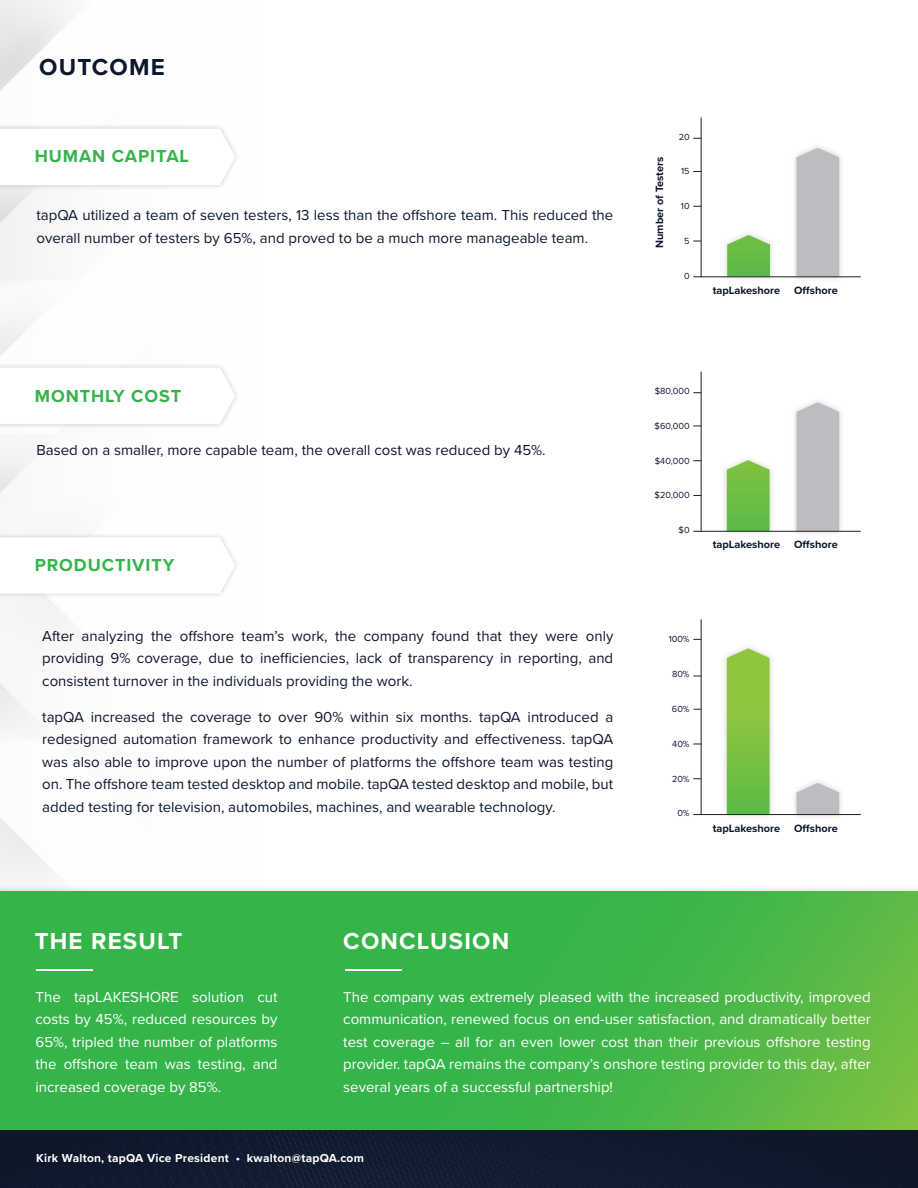
<style>
.page{position:relative;width:918px;height:1188px;background:#fff}
.page>*{position:absolute;margin:0;border:0;box-sizing:border-box;transform-origin:0 0}
.t1{font:700 24px "Proxima Nova";letter-spacing:.05em;color:#fff}
.t2{font:700 24px "Proxima Nova";letter-spacing:.05em;color:#0d182f}
.t3{font:700 18px "Proxima Nova";letter-spacing:.05em;color:#35b44a}
.t4{font:15px/22.5px "Proxima Nova";color:#0d182f;text-align:justify}
.t5{font:15px/22.5px "Proxima Nova";color:#fff;text-align:justify}
.t6{font:700 12px "Proxima Nova";letter-spacing:.02em;color:#fff}
.t7{font:700 10.95px "Proxima Nova";color:#0d182f}
.t8{font:9.15px "Proxima Nova";color:#0d182f}
</style>
<div class="page">
<img style="left:0;top:0;width:70px;height:880px">
<div style="left:0;top:1137px;width:918px;height:51px;background:#101a2f"></div>
<div style="left:0;top:884px;width:918px;height:253px;background:#231f20;opacity:.2"></div>
<svg style="left:0;top:892px;width:918px;height:238px;background:#3eb549"></svg>
<hr style="left:36px;top:969px;width:57px;height:1px;background:#fff">
<hr style="left:345px;top:970px;width:56px;height:1px;background:#fff">
<div style="left:0;top:124px;width:240px;height:66px;background:#231f20;opacity:.2"></div>
<svg style="left:0;top:129px;width:235px;height:56px"></svg>
<div style="left:0;top:362px;width:240px;height:67px;background:#f2f2f2"></div>
<div style="left:0;top:368px;width:235px;height:56px;background:#fff"></div>
<div style="left:0;top:532px;width:240px;height:66px;background:#231f20;opacity:.2"></div>
<svg style="left:0;top:537px;width:235px;height:57px"></svg>
<div style="left:791px;top:396px;width:54px;height:141px;background:#231f20;opacity:.2"></div>
<svg style="left:796px;top:402px;width:43px;height:129px;background:#bebfc2"></svg>
<hr style="left:701px;top:372px;width:1px;height:160px;background:#231f20">
<div style="left:721px;top:454px;width:54px;height:83px;background:#231f20;opacity:.2"></div>
<svg style="left:727px;top:460px;width:43px;height:71px;background:#76c151"></svg>
<hr style="left:693px;top:531px;width:168px;height:1px;background:#231f20">
<div style="left:791px;top:777px;width:54px;height:43px;background:#231f20;opacity:.2"></div>
<svg style="left:796px;top:783px;width:43px;height:31px"></svg>
<hr style="left:701px;top:619px;width:1px;height:196px;background:#231f20">
<div style="left:721px;top:642px;width:54px;height:178px;background:#231f20;opacity:.2"></div>
<svg style="left:727px;top:648px;width:43px;height:166px;background:#83c447"></svg>
<hr style="left:693px;top:814px;width:168px;height:1px;background:#231f20">
<div style="left:791px;top:142px;width:54px;height:141px;background:#231f20;opacity:.2"></div>
<div style="left:796px;top:148px;width:43px;height:129px;background:#bcbdc0"></div>
<hr style="left:701px;top:117px;width:1px;height:160px;background:#231f20">
<div style="left:721px;top:229px;width:55px;height:54px;background:#231f20;opacity:.2"></div>
<svg style="left:727px;top:235px;width:43px;height:42px;background:#74bf5a"></svg>
<hr style="left:693px;top:277px;width:168px;height:1px;background:#231f20">
<p class="t2" style="left:39px;top:49px;width:127px">OUTCOME</p>
<p class="t3" style="left:35px;top:143px;width:156px">HUMAN CAPITAL</p>
<p class="t4" style="left:36px;top:204px;width:578px">tapQA utilized a team of seven testers, 13 less than the offshore team. This reduced the overall number of testers by 65%, and proved to be a much more manageable team.</p>
<p class="t3" style="left:35px;top:383px;width:148px">MONTHLY COST</p>
<p class="t4" style="left:36px;top:438px;width:511px">Based on a smaller, more capable team, the overall cost was reduced by 45%.</p>
<p class="t3" style="left:35px;top:551px;width:141px">PRODUCTIVITY</p>
<p class="t4" style="left:42px;top:624px;width:573px">After analyzing the offshore team’s work, the company found that they were only providing 9% coverage, due to inefficiencies, lack of transparency in reporting, and consistent turnover in the individuals providing the work.</p>
<p class="t4" style="left:42px;top:705px;width:573px">tapQA increased the coverage to over 90% within six months. tapQA introduced a redesigned automation framework to enhance productivity and effectiveness. tapQA was also able to improve upon the number of platforms the offshore team was testing on. The offshore team tested desktop and mobile. tapQA tested desktop and mobile, but added testing for television, automobiles, machines, and wearable technology.</p>
<p class="t1" style="left:35px;top:924px;width:149px">THE RESULT</p>
<p class="t1" style="left:343px;top:924px;width:167px">CONCLUSION</p>
<p class="t7" style="left:651px;top:248px;width:93px;rotate:-90deg">Number of Testers</p>
<p class="t8" style="left:679px;top:130px;width:12px">20</p>
<p class="t8" style="left:681px;top:164px;width:10px">15</p>
<p class="t8" style="left:681px;top:199px;width:10px">10</p>
<p class="t8" style="left:684px;top:234px;width:7px">5</p>
<p class="t8" style="left:684px;top:269px;width:7px">0</p>
<p class="t7" style="left:713px;top:282px;width:69px">tapLakeshore</p>
<p class="t7" style="left:794px;top:282px;width:45px">Offshore</p>
<p class="t8" style="left:655px;top:384px;width:36px">$80,000</p>
<p class="t8" style="left:655px;top:419px;width:37px">$60,000</p>
<p class="t8" style="left:655px;top:454px;width:36px">$40,000</p>
<p class="t8" style="left:655px;top:489px;width:37px">$20,000</p>
<p class="t8" style="left:679px;top:523px;width:13px">$0</p>
<p class="t7" style="left:713px;top:536px;width:69px">tapLakeshore</p>
<p class="t7" style="left:794px;top:536px;width:45px">Offshore</p>
<p class="t8" style="left:669px;top:633px;width:23px">100%</p>
<p class="t8" style="left:672px;top:667px;width:19px">80%</p>
<p class="t8" style="left:672px;top:702px;width:19px">60%</p>
<p class="t8" style="left:672px;top:737px;width:19px">40%</p>
<p class="t8" style="left:672px;top:772px;width:19px">20%</p>
<p class="t8" style="left:677px;top:807px;width:14px">0%</p>
<p class="t7" style="left:713px;top:820px;width:69px">tapLakeshore</p>
<p class="t7" style="left:794px;top:820px;width:45px">Offshore</p>
<p class="t5" style="left:36px;top:985px;width:244px">The tapLAKESHORE solution cut costs by 45%, reduced resources by 65%, tripled the number of platforms the offshore team was testing, and increased coverage by 85%.</p>
<p class="t5" style="left:343px;top:985px;width:529px">The company was extremely pleased with the increased productivity, improved communication, renewed focus on end-user satisfaction, and dramatically better test coverage – all for an even lower cost than their previous offshore testing provider. tapQA remains the company’s onshore testing provider to this day, after several years of a successful partnership!</p>
<p class="t6" style="left:36px;top:1149px;width:329px">Kirk Walton, tapQA Vice President • kwalton@tapQA.com</p>
</div>
